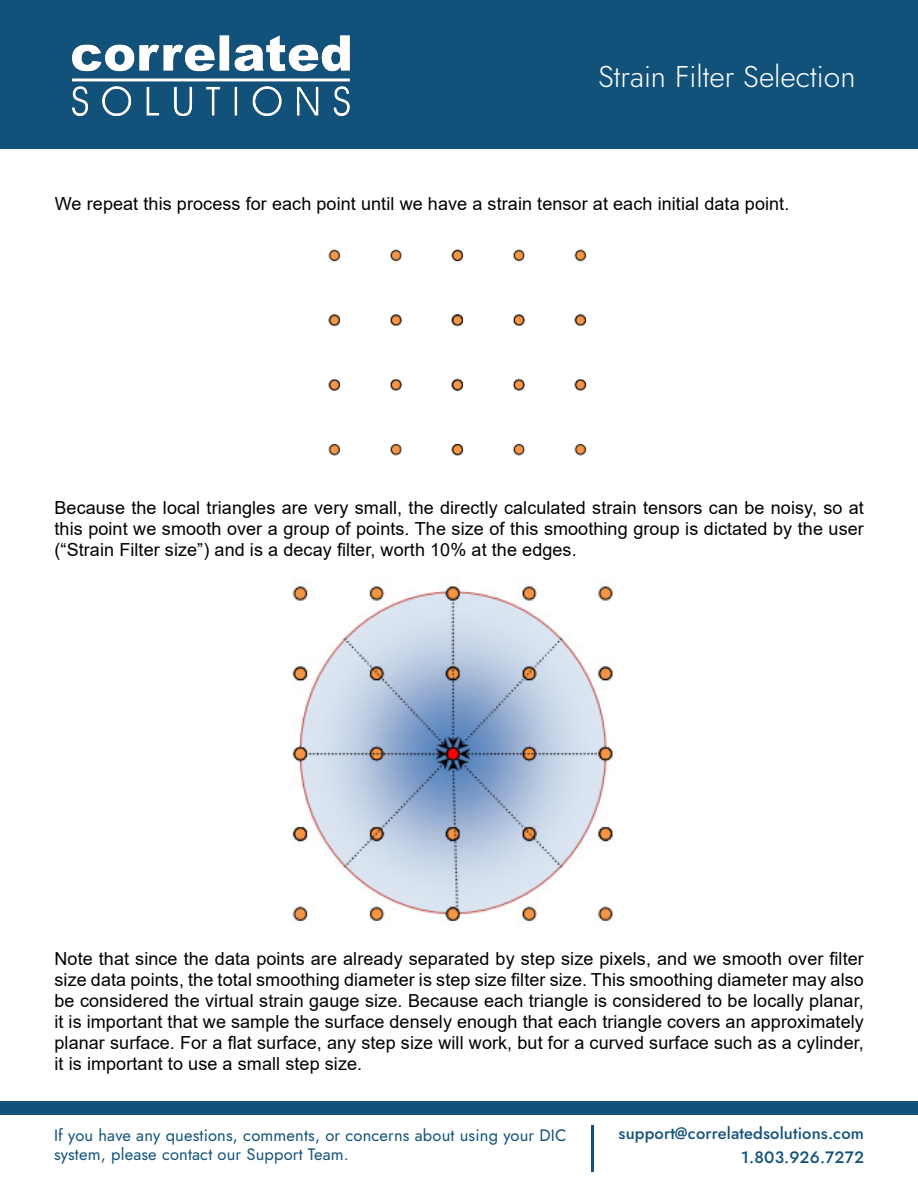
<style>
.page{position:relative;width:918px;height:1188px;background:#fff}
.page>*{position:absolute;margin:0;border:0;box-sizing:border-box;transform-origin:0 0}
.t1{font:300 30px "Jost";color:#fff}
.t2{font:18px/21px "Arial";letter-spacing:.005em;color:#000;text-align:justify}
.t3{font:16.5px/19.5px "Jost";letter-spacing:.01em;color:#12527a}
.t4{font:500 16.5px/24px "Jost";letter-spacing:.01em;color:#12527a;text-align:right}
</style>
<div class="page">
<div style="left:0;top:0;width:918px;height:148px;background:#12527a"></div>
<img style="left:72px;top:35px;width:278px;height:82px">
<div style="left:0;top:1102px;width:918px;height:13px;background:#12527a"></div>
<hr style="left:591px;top:1125px;width:3px;height:46px;background:#12527a">
<img style="left:292px;top:584px;width:323px;height:338px">
<div style="left:0;top:1101px;width:918px;height:10px;background:#12527a"></div>
<img style="left:328px;top:249px;width:259px;height:207px">
<h1 class="t1" style="left:598px;top:56px;width:259px">Strain Filter Selection</h1>
<p class="t2" style="left:55px;top:193px;width:736px">We repeat this process for each point until we have a strain tensor at each initial data point.</p>
<p class="t2" style="left:55px;top:497px;width:811px">Because the local triangles are very small, the directly calculated strain tensors can be noisy, so at this point we smooth over a group of points. The size of this smoothing group is dictated by the user (“Strain Filter size”) and is a decay filter, worth 10% at the edges.</p>
<p class="t2" style="left:55px;top:949px;width:811px">Note that since the data points are already separated by step size pixels, and we smooth over filter size data points, the total smoothing diameter is step size filter size. This smoothing diameter may also be considered the virtual strain gauge size. Because each triangle is considered to be locally planar, it is important that we sample the surface densely enough that each triangle covers an approximately planar surface. For a flat surface, any step size will work, but for a curved surface such as a cylinder, it is important to use a small step size.</p>
<p class="t3" style="left:54px;top:1125px;width:514px">If you have any questions, comments, or concerns about using your DIC system, please contact our Support Team.</p>
<p class="t4" style="left:619px;top:1121px;width:247px">support@correlatedsolutions.com<br>1.803.926.7272</p>
</div>
